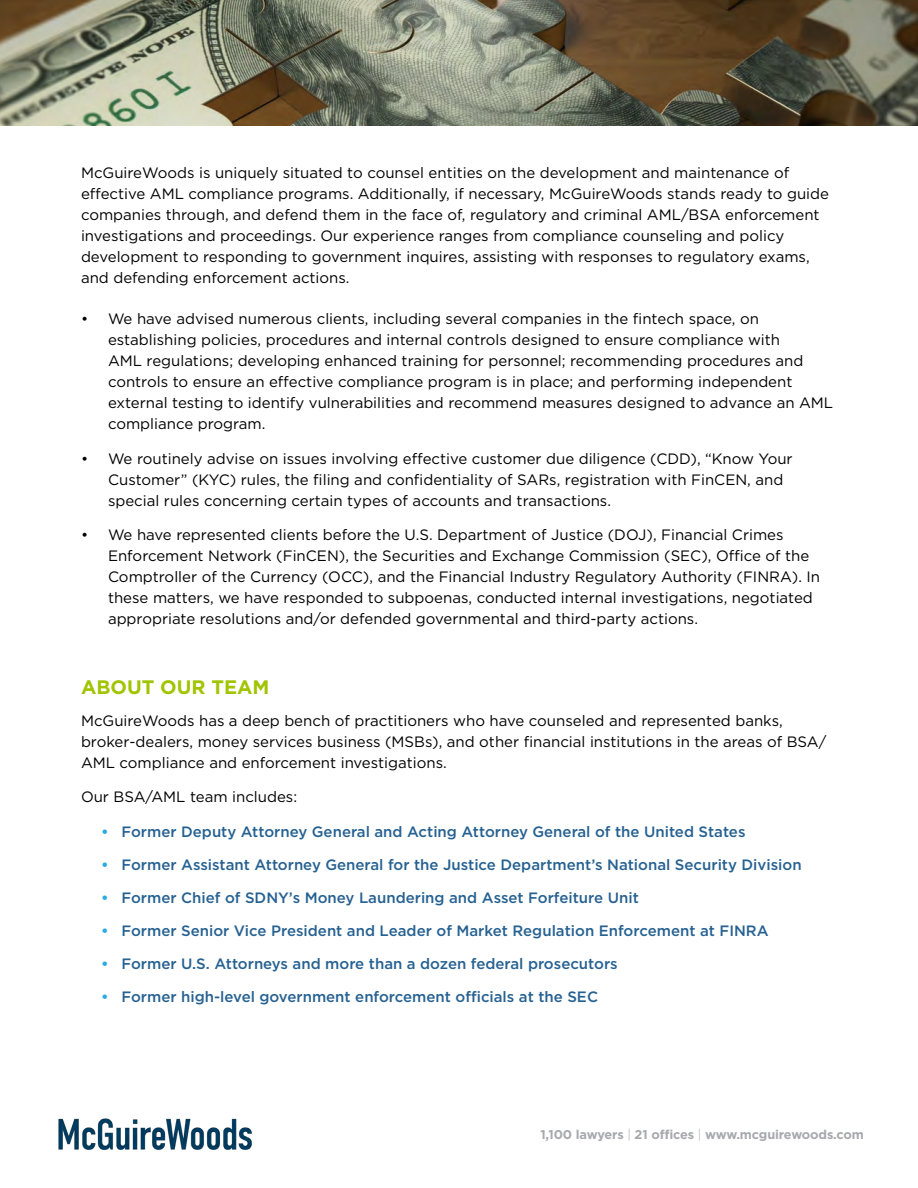
<style>
.page{position:relative;width:918px;height:1188px;background:#fff}
.page>*{position:absolute;margin:0;border:0;box-sizing:border-box;transform-origin:0 0}
.t1{font:700 19.5px "Gotham";color:#a1c400}
.t2{font:15px/21px "Gotham";color:#000}
.t3{font:500 15px "Gotham";color:#266191}
.t4{font:700 12.75px "Gotham";letter-spacing:-.01em;color:#a7a9ac}
.s1{font-weight:700;color:#29abe3}
.s2{font-weight:300}
</style>
<div class="page">
<img style="left:58px;top:1118px;width:194px;height:32px">
<img style="left:0;top:0;width:918px;height:125px">
<p class="t2" style="left:81px;top:162px;width:750px">McGuireWoods is uniquely situated to counsel entities on the development and maintenance of effective AML compliance programs. Additionally, if necessary, McGuireWoods stands ready to guide companies through, and defend them in the face of, regulatory and criminal AML/BSA enforcement investigations and proceedings. Our experience ranges from compliance counseling and policy development to responding to government inquires, assisting with responses to regulatory exams, and defending enforcement actions.</p>
<p class="t2" style="left:108px;top:308px;width:727px;text-indent:-27px">• We have advised numerous clients, including several companies in the fintech space, on establishing policies, procedures and internal controls designed to ensure compliance with<br>AML regulations; developing enhanced training for personnel; recommending procedures and controls to ensure an effective compliance program is in place; and performing independent external testing to identify vulnerabilities and recommend measures designed to advance an AML compliance program.</p>
<p class="t2" style="left:108px;top:447px;width:686px;text-indent:-27px">• We routinely advise on issues involving effective customer due diligence (CDD), “Know Your<br>Customer” (KYC) rules, the filing and confidentiality of SARs, registration with FinCEN, and special rules concerning certain types of accounts and transactions.</p>
<p class="t2" style="left:108px;top:524px;width:714px;text-indent:-27px">• We have represented clients before the U.S. Department of Justice (DOJ), Financial Crimes Enforcement Network (FinCEN), the Securities and Exchange Commission (SEC), Office of the Comptroller of the Currency (OCC), and the Financial Industry Regulatory Authority (FINRA). In these matters, we have responded to subpoenas, conducted internal investigations, negotiated appropriate resolutions and/or defended governmental and third-party actions.</p>
<h1 class="t1" style="left:81px;top:674px;width:190px">ABOUT OUR TEAM</h1>
<p class="t2" style="left:81px;top:710px;width:747px">McGuireWoods has a deep bench of practitioners who have counseled and represented banks, broker-dealers, money services business (MSBs), and other financial institutions in the areas of BSA/<br>AML compliance and enforcement investigations.</p>
<p class="t2" style="left:81px;top:786px;width:218px">Our BSA/AML team includes:</p>
<p class="t3" style="left:101px;top:822px;width:646px"><span class="s1">•</span> Former Deputy Attorney General and Acting Attorney General of the United States</p>
<p class="t3" style="left:101px;top:855px;width:702px"><span class="s1">•</span> Former Assistant Attorney General for the Justice Department’s National Security Division</p>
<p class="t3" style="left:101px;top:888px;width:539px"><span class="s1">•</span> Former Chief of SDNY’s Money Laundering and Asset Forfeiture Unit</p>
<p class="t3" style="left:101px;top:921px;width:669px"><span class="s1">•</span> Former Senior Vice President and Leader of Market Regulation Enforcement at FINRA</p>
<p class="t3" style="left:101px;top:954px;width:518px"><span class="s1">•</span> Former U.S. Attorneys and more than a dozen federal prosecutors</p>
<p class="t3" style="left:101px;top:987px;width:498px"><span class="s1">•</span> Former high-level government enforcement officials at the SEC</p>
<p class="t4" style="left:540px;top:1126px;width:325px">1,100 lawyers <span class="s2">|</span> 21 offices <span class="s2">|</span> www.mcguirewoods.com</p>
</div>
